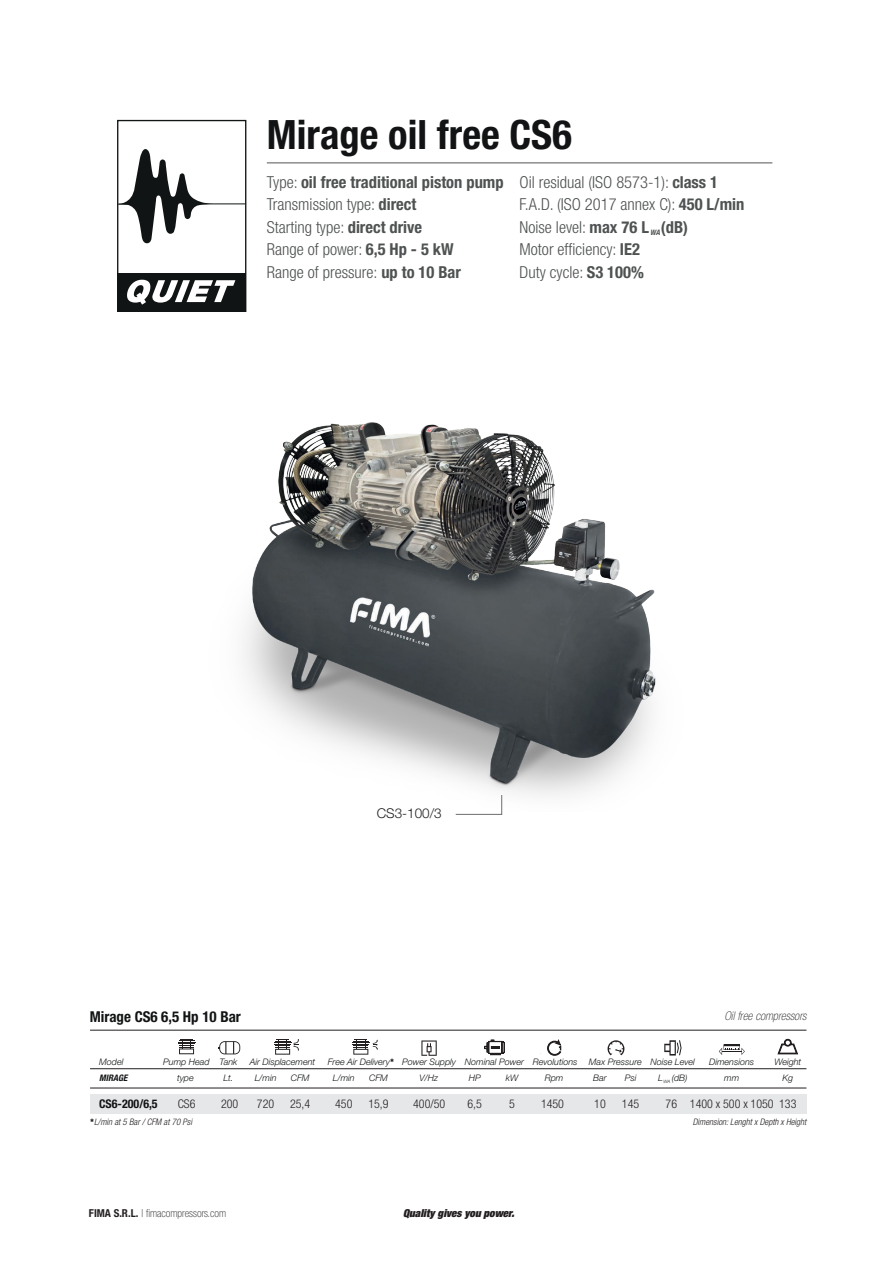
<style>
.page{position:relative;width:893px;height:1263px;background:#fff}
.page>*{position:absolute;margin:0;border:0;box-sizing:border-box;transform-origin:0 0}
.t1{font:700 condensed 40.5px "Helvetica Neue LT Pro";color:#111314}
.t2{font:300 condensed 16.5px/22.5px "Helvetica Neue LT Pro";color:#4f5252}
.t3{font:700 condensed 15px "Helvetica Neue LT Pro";color:#111314}
.t4{font:300 13.5px "Helvetica Neue LT Pro";color:#231f20}
.t5{font:300 condensed 12px "Helvetica Neue LT Pro";color:#231f20}
.t6{font:italic 100 condensed 12px "Helvetica Neue LT Pro";color:#231f20}
.t7{font:700 condensed 12px "Helvetica Neue LT Pro";color:#111314}
.t8{font:100 condensed 10.95px "Helvetica Neue LT Pro";color:#231f20}
.t9{font:italic 900 condensed 10.95px "Helvetica Neue LT Pro";color:#231f20}
.t10{font:italic 300 9px/15.9px "Helvetica Neue LT Pro";color:#111314;text-align:center}
.t11{font:italic 300 condensed 9px "Helvetica Neue LT Pro";color:#231f20}
.t12{font:italic 700 condensed 9px "Helvetica Neue LT Pro";color:#111314}
.t13{font:italic 700 condensed 7.5px "Helvetica Neue LT Pro";color:#4f5252}
.s1{font-weight:700}
.s2{font-weight:800;font-style:normal}
.s3{font-weight:800;font-style:normal;font-stretch:normal;color:#111314}
</style>
<div class="page">
<img style="left:243px;top:422px;width:413px;height:393px">
<div style="left:90px;top:1094px;width:716px;height:19px;background:#e6e7e9"></div>
<hr style="left:90px;top:1068px;width:716px;height:1px;background:#231f20">
<hr style="left:90px;top:1088px;width:716px;height:1px;background:#231f20">
<hr style="left:90px;top:1030px;width:716px;height:1px;background:#231f20">
<svg style="left:777px;top:1038px;width:21px;height:17px"></svg>
<svg style="left:719px;top:1044px;width:26px;height:11px"></svg>
<svg style="left:178px;top:1039px;width:17px;height:15px"></svg>
<svg style="left:218px;top:1041px;width:22px;height:13px"></svg>
<svg style="left:274px;top:1039px;width:25px;height:16px"></svg>
<svg style="left:608px;top:1040px;width:16px;height:15px"></svg>
<svg style="left:484px;top:1039px;width:21px;height:16px"></svg>
<svg style="left:421px;top:1040px;width:16px;height:16px"></svg>
<svg style="left:664px;top:1040px;width:18px;height:16px"></svg>
<svg style="left:547px;top:1040px;width:14px;height:16px"></svg>
<svg style="left:352px;top:1039px;width:26px;height:16px"></svg>
<svg style="left:455px;top:795px;width:47px;height:20px"></svg>
<hr style="left:267px;top:162px;width:505px;height:1px;background:#67676a">
<div style="left:117px;top:120px;width:129px;height:192px;border:1px solid #121616"></div>
<div style="left:118px;top:273px;width:128px;height:38px;background:#101414"></div>
<svg style="left:127px;top:280px;width:108px;height:25px"></svg>
<hr style="left:196px;top:204px;width:49px;height:1px;background:#101414">
<svg style="left:117px;top:149px;width:96px;height:96px"></svg>
<h1 class="t1" style="left:267px;top:110px;width:306px">Mirage oil free CS6</h1>
<p class="t2" style="left:267px;top:170px;width:238px">Type: <span class="s1">oil free traditional piston pump<br></span>Transmission type: <span class="s1">direct<br></span>Starting type: <span class="s1">direct drive<br></span>Range of power: <span class="s1">6,5 Hp - 5 kW<br></span>Range of pressure: <span class="s1">up to 10 Bar</span></p>
<p class="t2" style="left:520px;top:170px;width:226px">Oil residual (ISO 8573-1): <span class="s1">class 1<br></span>F.A.D. (ISO 2017 annex C): <span class="s1">450 L/min<br></span>Noise level: <span class="s1">max 76 L (dB)<br></span>Motor efficiency: <span class="s1">IE2<br></span>Duty cycle: <span class="s1">S3 100%</span></p>
<p class="t13" style="left:650px;top:228px;width:11px">WA</p>
<p class="t3" style="left:90px;top:1007px;width:153px">Mirage CS6 6,5 Hp 10 Bar</p>
<p class="t4" style="left:377px;top:805px;width:67px">CS3-100/3</p>
<p class="t6" style="left:724px;top:1009px;width:83px">Oil free compressors</p>
<p class="t10" style="left:99px;top:1054px;width:26px">Model</p>
<p class="t10" style="left:589px;top:1054px;width:55px">Max Pressure</p>
<p class="t5" style="left:594px;top:1097px;width:13px">10</p>
<p class="t5" style="left:622px;top:1097px;width:19px">145</p>
<p class="t10" style="left:402px;top:1054px;width:56px">Power Supply</p>
<p class="t10" style="left:650px;top:1054px;width:46px">Noise Level<br>L <sub>WA</sub> (dB)</p>
<p class="t5" style="left:666px;top:1097px;width:13px">76</p>
<p class="t10" style="left:250px;top:1054px;width:67px">Air Displacement</p>
<p class="t10" style="left:328px;top:1054px;width:68px">Free Air Delivery<span class="s2">*</span></p>
<p class="t10" style="left:469px;top:1054px;width:57px;text-align:left;text-indent:-4px">Nominal Power<br>HP</p>
<p class="t10" style="left:533px;top:1054px;width:46px">Revolutions<br>Rpm</p>
<p class="t5" style="left:541px;top:1097px;width:25px">1450</p>
<p class="t10" style="left:163px;top:1054px;width:76px">Pump Head Tank</p>
<p class="t10" style="left:709px;top:1054px;width:46px">Dimensions</p>
<p class="t10" style="left:774px;top:1054px;width:28px">Weight</p>
<p class="t5" style="left:779px;top:1097px;width:19px">133</p>
<p class="t12" style="left:99px;top:1072px;width:30px">MIRAGE</p>
<p class="t10" style="left:255px;top:1070px;width:23px">L/min</p>
<p class="t10" style="left:333px;top:1070px;width:23px">L/min</p>
<p class="t10" style="left:291px;top:1070px;width:20px">CFM</p>
<p class="t10" style="left:369px;top:1070px;width:20px">CFM</p>
<p class="t10" style="left:419px;top:1070px;width:20px">V/Hz</p>
<p class="t5" style="left:413px;top:1097px;width:34px">400/50</p>
<p class="t10" style="left:506px;top:1070px;width:14px">kW</p>
<p class="t10" style="left:223px;top:1070px;width:11px">Lt.</p>
<p class="t5" style="left:221px;top:1097px;width:19px">200</p>
<p class="t10" style="left:593px;top:1070px;width:15px">Bar</p>
<p class="t10" style="left:625px;top:1070px;width:13px">Psi</p>
<p class="t10" style="left:782px;top:1070px;width:12px">Kg</p>
<p class="t10" style="left:177px;top:1070px;width:18px">type</p>
<p class="t5" style="left:178px;top:1097px;width:19px">CS6</p>
<p class="t10" style="left:724px;top:1070px;width:16px">mm</p>
<p class="t7" style="left:99px;top:1096px;width:60px">CS6-200/6,5</p>
<p class="t5" style="left:690px;top:1097px;width:85px">1400 x 500 x 1050</p>
<p class="t5" style="left:257px;top:1097px;width:19px">720</p>
<p class="t5" style="left:335px;top:1097px;width:19px">450</p>
<p class="t5" style="left:290px;top:1097px;width:22px">25,4</p>
<p class="t5" style="left:368px;top:1097px;width:22px">15,9</p>
<p class="t5" style="left:467px;top:1097px;width:16px">6,5</p>
<p class="t5" style="left:509px;top:1097px;width:7px">5</p>
<p class="t11" style="left:90px;top:1117px;width:103px"><span class="s3">*</span>L/min at 5 Bar / CFM at 70 Psi</p>
<p class="t8" style="left:89px;top:1207px;width:139px"><span class="s1">FIMA S.R.L.</span> | fimacompressors.com</p>
<p class="t9" style="left:403px;top:1206px;width:113px">Quality gives you power.</p>
<p class="t11" style="left:693px;top:1117px;width:115px">Dimension: Lenght x Depth x Height</p>
</div>
